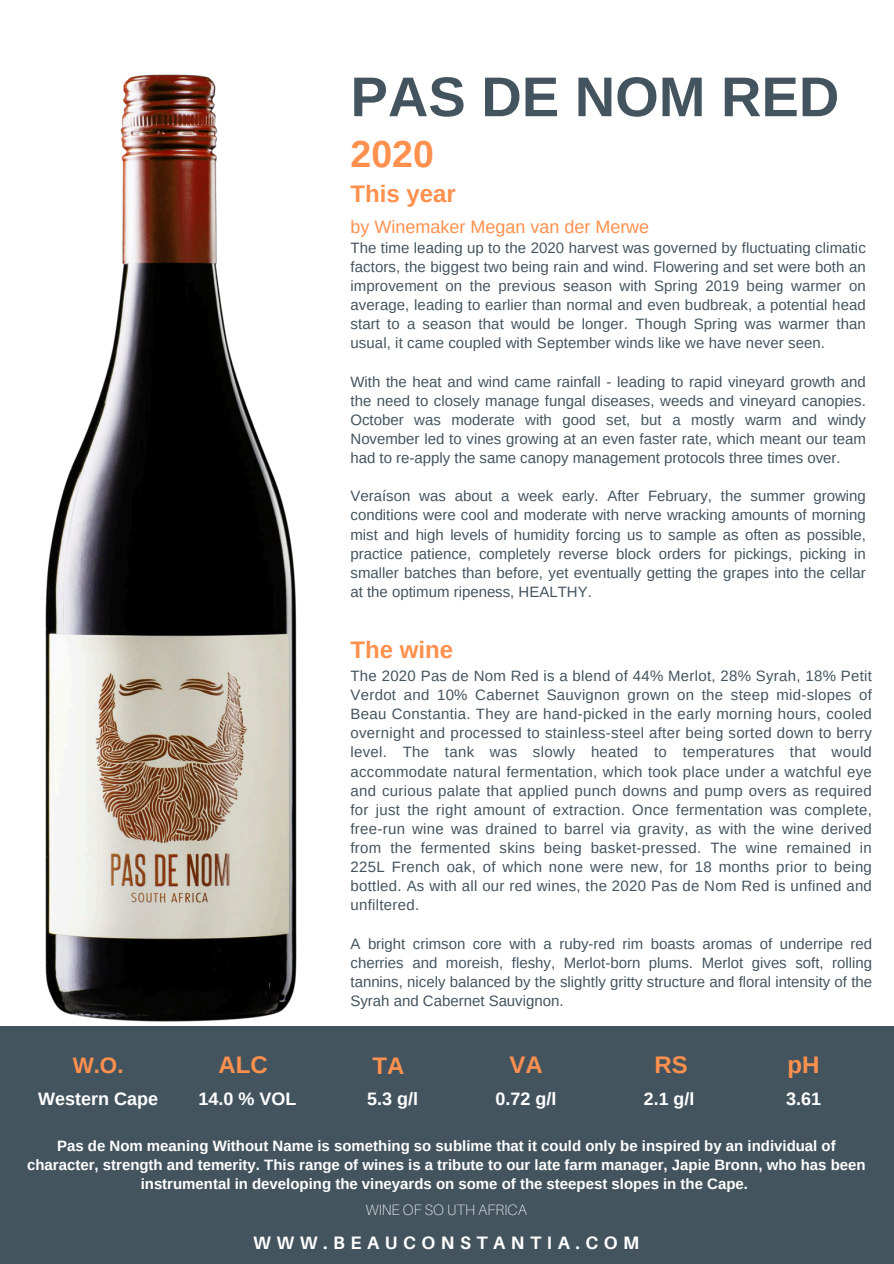
<style>
.page{position:relative;width:894px;height:1264px;background:#fff}
.page>*{position:absolute;margin:0;border:0;box-sizing:border-box;transform-origin:0 0}
.t1{font:700 55.95px "Arimo";color:#44545f}
.t2{font:700 37.5px "Arimo";color:#ff904d}
.t3{font:700 24px "Arimo";color:#ff904d}
.t4{font:700 22.35px "Arimo";color:#ff904d}
.t5{font:700 18px "Arimo";color:#fff}
.t6{font:18px "Arimo";color:#ff904d}
.t7{font:700 18px "Aileron";letter-spacing:.31em;color:#fff}
.t8{font:700 17.7px "Arimo";color:#fff}
.t9{font:15px/19.2px "Arimo";color:#44545f;text-align:justify}
.t10{font:700 15px/19.2px "Arimo";color:#fff;text-align:center}
.t11{font:100 15px "Aileron";color:#fff}
</style>
<div class="page">
<div style="left:0;top:1026px;width:893px;height:237px;background:#44545f"></div>
<img style="left:46px;top:75px;width:251px;height:946px">
<h1 class="t1" style="left:350px;top:58px;width:490px">PAS DE NOM RED</h1>
<h2 class="t2" style="left:350px;top:128px;width:85px">2020</h2>
<h3 class="t3" style="left:350px;top:177px;width:107px">This year</h3>
<p class="t6" style="left:350px;top:216px;width:300px">by Winemaker Megan van der Merwe</p>
<p class="t9" style="left:350px;top:238px;width:516px">The time leading up to the 2020 harvest was governed by fluctuating climatic factors, the biggest two being rain and wind. Flowering and set were both an improvement on the previous season with Spring 2019 being warmer on average, leading to earlier than normal and even budbreak, a potential head start to a season that would be longer. Though Spring was warmer than usual, it came coupled with September winds like we have never seen.</p>
<p class="t9" style="left:350px;top:372px;width:517px">With the heat and wind came rainfall - leading to rapid vineyard growth and the need to closely manage fungal diseases, weeds and vineyard canopies.<br>October was moderate with good set, but a mostly warm and windy November led to vines growing at an even faster rate, which meant our team had to re-apply the same canopy management protocols three times over.</p>
<p class="t9" style="left:350px;top:486px;width:517px">Veraíson was about a week early. After February, the summer growing conditions were cool and moderate with nerve wracking amounts of morning mist and high levels of humidity forcing us to sample as often as possible, practice patience, completely reverse block orders for pickings, picking in smaller batches than before, yet eventually getting the grapes into the cellar at the optimum ripeness, HEALTHY.</p>
<h3 class="t3" style="left:350px;top:633px;width:104px">The wine</h3>
<p class="t9" style="left:350px;top:666px;width:523px">The 2020 Pas de Nom Red is a blend of 44% Merlot, 28% Syrah, 18% Petit Verdot and 10% Cabernet Sauvignon grown on the steep mid-slopes of Beau Constantia. They are hand-picked in the early morning hours, cooled overnight and processed to stainless-steel after being sorted down to berry level. The tank was slowly heated to temperatures that would accommodate natural fermentation, which took place under a watchful eye and curious palate that applied punch downs and pump overs as required for just the right amount of extraction. Once fermentation was complete, free-run wine was drained to barrel via gravity, as with the wine derived from the fermented skins being basket-pressed. The wine remained in 225L French oak, of which none were new, for 18 months prior to being bottled. As with all our red wines, the 2020 Pas de Nom Red is unfined and unfiltered.</p>
<p class="t9" style="left:350px;top:934px;width:523px">A bright crimson core with a ruby-red rim boasts aromas of underripe red cherries and moreish, fleshy, Merlot-born plums. Merlot gives soft, rolling tannins, nicely balanced by the slightly gritty structure and floral intensity of the Syrah and Cabernet Sauvignon.</p>
<h3 class="t3" style="left:218px;top:1048px;width:51px">ALC</h3>
<h3 class="t3" style="left:372px;top:1049px;width:33px">TA</h3>
<h3 class="t3" style="left:509px;top:1048px;width:35px">VA</h3>
<h3 class="t3" style="left:654px;top:1048px;width:35px">RS</h3>
<h3 class="t3" style="left:787px;top:1048px;width:33px">pH</h3>
<h3 class="t4" style="left:73px;top:1049px;width:52px">W.O.</h3>
<p class="t5" style="left:38px;top:1086px;width:121px">Western Cape</p>
<p class="t5" style="left:198px;top:1086px;width:99px">14.0 % VOL</p>
<p class="t5" style="left:367px;top:1086px;width:52px">5.3 g/l</p>
<p class="t5" style="left:495px;top:1086px;width:62px">0.72 g/l</p>
<p class="t5" style="left:785px;top:1086px;width:36px">3.61</p>
<p class="t8" style="left:643px;top:1087px;width:52px">2.1 g/l</p>
<p class="t10" style="left:27px;top:1136px;width:839px">Pas de Nom meaning Without Name is something so sublime that it could only be inspired by an individual of character, strength and temerity. This range of wines is a tribute to our late farm manager, Japie Bronn, who has been instrumental in developing the vineyards on some of the steepest slopes in the Cape.</p>
<p class="t11" style="left:366px;top:1201px;width:163px">WINE OF SO UTH AFRICA</p>
<p class="t7" style="left:253px;top:1232px;width:387px">WWW.BEAUCONSTANTIA.COM</p>
</div>
